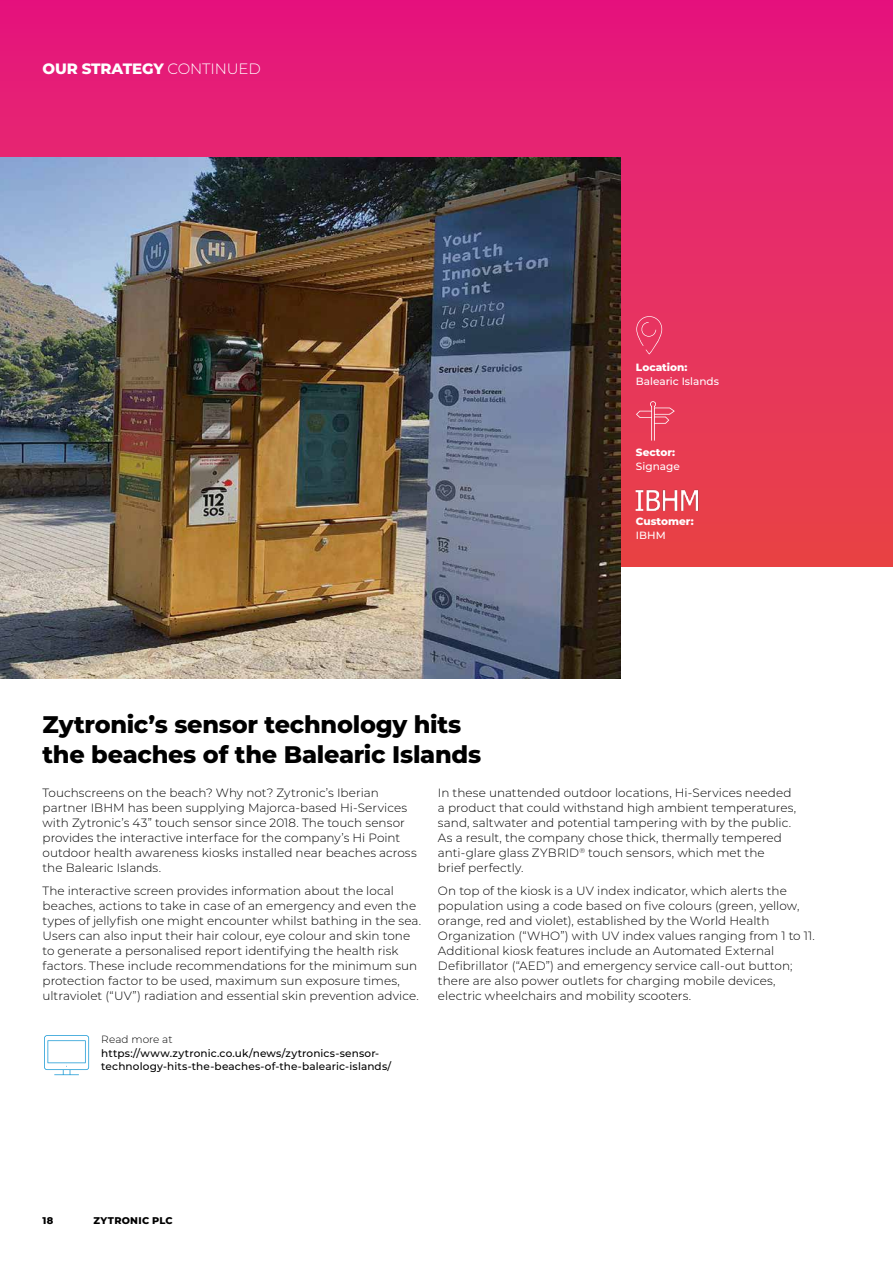
<style>
.page{position:relative;width:893px;height:1263px;background:#fff}
.page>*{position:absolute;margin:0;border:0;box-sizing:border-box;transform-origin:0 0}
.t1{font:800 24px/30px "Montserrat";letter-spacing:-.01em;color:#000}
.t2{font:800 15px "Montserrat";letter-spacing:-.01em;color:#fff}
.t3{font:300 12px/15px "Montserrat";letter-spacing:.005em;color:#000}
.t4{font:500 10.5px/13.5px "Montserrat";letter-spacing:.01em;color:#000}
.t5{font:500 10.5px "Montserrat";color:#fff}
.t6{font:800 10.5px "Montserrat";color:#fff}
.t7{font:300 10.5px "Montserrat";letter-spacing:.01em;color:#000}
.t8{font:800 9.75px "Montserrat";letter-spacing:.025em;color:#000}
.s1{font-weight:300}
</style>
<div class="page">
<div style="left:0;top:0;width:893px;height:567px;background:linear-gradient(to bottom,#e51780,#e84646)"></div>
<img style="left:0;top:158px;width:621px;height:520px">
<svg style="left:636px;top:316px;width:26px;height:38px"></svg>
<img style="left:636px;top:490px;width:63px;height:21px">
<svg style="left:636px;top:401px;width:39px;height:40px;background:#e94c65"></svg>
<svg style="left:44px;top:1035px;width:45px;height:40px"></svg>
<p class="t2" style="left:43px;top:58px;width:220px">OUR STRATEGY <span class="s1">CONTINUED</span></p>
<h1 class="t1" style="left:43px;top:708px;width:440px">Zytronic’s sensor technology hits the beaches of the Balearic Islands</h1>
<p class="t6" style="left:636px;top:360px;width:53px">Location:</p>
<p class="t5" style="left:636px;top:374px;width:85px">Balearic Islands</p>
<p class="t6" style="left:636px;top:445px;width:41px">Sector:</p>
<p class="t5" style="left:636px;top:458px;width:45px">Signage</p>
<p class="t6" style="left:636px;top:514px;width:59px">Customer:</p>
<p class="t5" style="left:636px;top:528px;width:31px">IBHM</p>
<p class="t3" style="left:43px;top:785px;width:376px">Touchscreens on the beach? Why not? Zytronic’s Iberian partner IBHM has been supplying Majorca-based Hi-Services with Zytronic’s 43” touch sensor since 2018. The touch sensor provides the interactive interface for the company’s Hi Point outdoor health awareness kiosks installed near beaches across the Balearic Islands.</p>
<p class="t3" style="left:43px;top:883px;width:380px">The interactive screen provides information about the local beaches, actions to take in case of an emergency and even the types of jellyfish one might encounter whilst bathing in the sea.<br>Users can also input their hair colour, eye colour and skin tone to generate a personalised report identifying the health risk factors. These include recommendations for the minimum sun protection factor to be used, maximum sun exposure times, ultraviolet (“UV”) radiation and essential skin prevention advice.</p>
<p class="t7" style="left:101px;top:1032px;width:73px">Read more at</p>
<p class="t4" style="left:101px;top:1046px;width:291px">https://www.zytronic.co.uk/news/zytronics-sensor&shy;technology-hits-the-beaches-of-the-balearic-islands/</p>
<p class="t3" style="left:438px;top:785px;width:360px">In these unattended outdoor locations, Hi-Services needed a product that could withstand high ambient temperatures, sand, saltwater and potential tampering with by the public.<br>As a result, the company chose thick, thermally tempered anti-glare glass ZYBRID<sup>®</sup> touch sensors, which met the<br>brief perfectly.</p>
<p class="t3" style="left:438px;top:883px;width:378px">On top of the kiosk is a UV index indicator, which alerts the population using a code based on five colours (green, yellow, orange, red and violet), established by the World Health Organization (“WHO”) with UV index values ranging from 1 to 11.<br>Additional kiosk features include an Automated External Defibrillator (“AED”) and emergency service call-out button; there are also power outlets for charging mobile devices, electric wheelchairs and mobility scooters.</p>
<p class="t8" style="left:43px;top:1213px;width:12px">18</p>
<p class="t8" style="left:94px;top:1213px;width:81px">ZYTRONIC PLC</p>
</div>
